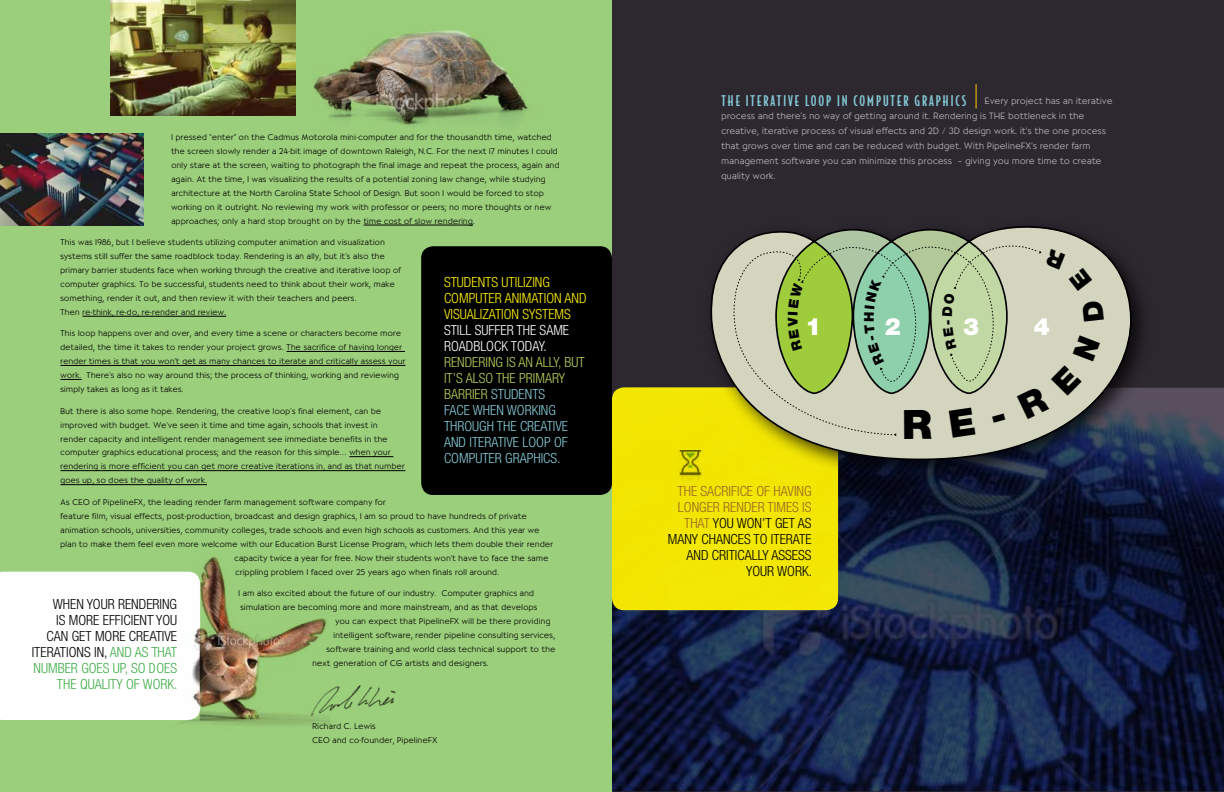
<style>
.page{position:relative;width:1224px;height:792px;background:#fff}
.page>*{position:absolute;margin:0;border:0;box-sizing:border-box;transform-origin:0 0}
.t1{font:900 40.5px "Helvetica Neue LT Std";color:#000}
.t2{font:900 24px "Helvetica Neue LT Std";color:#fff}
.t3{font:300 condensed 14px/16px "Helvetica Neue LT Std";color:#000;text-align:right}
.t4{font:300 condensed 14px/16px "Helvetica Neue LT Std";color:#84cad7}
.t5{font:300 condensed 14px/16px "Helvetica Neue LT Std";color:#fff200}
.t6{font:500 14px "Bodega Sans";letter-spacing:.14em;color:#84cad7}
.t7{font:300 condensed 14px/16px "Helvetica Neue LT Std";color:#fff}
.t8{font:9px/15px "Cg Bernhardt Lt";letter-spacing:.05em;color:#bcbec0}
.t9{font:8.2px/14px "Cg Bernhardt Lt";letter-spacing:.05em;color:#000}
.s1{color:#b3ce5b}
.s2{color:#41ad49}
.s3{color:#9b672a}
</style>
<div class="page">
<div style="left:0;top:0;width:612px;height:792px;background:#9ccf7c"></div>
<hr style="left:364px;top:225px;width:109px;height:1px;background:#000">
<hr style="left:82px;top:316px;width:144px;height:1px;background:#000">
<hr style="left:287px;top:351px;width:118px;height:1px;background:#000">
<hr style="left:60px;top:365px;width:345px;height:1px;background:#000">
<svg style="left:60px;top:379px;width:22px;height:1px"></svg>
<hr style="left:349px;top:456px;width:44px;height:1px;background:#000">
<hr style="left:60px;top:470px;width:345px;height:1px;background:#000">
<hr style="left:60px;top:484px;width:147px;height:1px;background:#000">
<div style="left:612px;top:0;width:612px;height:792px;background:#2d2830"></div>
<img style="left:612px;top:388px;width:612px;height:403px">
<svg style="left:976px;top:84px;width:1px;height:25px"></svg>
<img style="left:0;top:134px;width:144px;height:91px">
<img style="left:111px;top:0;width:185px;height:116px">
<div style="left:421px;top:246px;width:191px;height:249px;background:#000;border-radius:12px"></div>
<div style="left:612px;top:387px;width:226px;height:223px;background:#f2e602;border-radius:12px"></div>
<img style="left:279px;top:23px;width:249px;height:103px">
<div style="left:0;top:571px;width:152px;height:149px;background:#fff"></div>
<img style="left:152px;top:557px;width:175px;height:169px">
<div style="left:702px;top:217px;width:453px;height:266px;background:#000;opacity:.75"></div>
<svg style="left:708px;top:224px;width:424px;height:240px"></svg>
<img style="left:678px;top:450px;width:27px;height:30px">
<img style="left:293px;top:673px;width:103px;height:51px">
<svg style="left:732px;top:230px;width:372px;height:207px;background:#b4c499"></svg>
<p class="t9" style="left:171px;top:130px;width:390px">I pressed “enter” on the Cadmus Motorola mini-computer and for the thousandth time, watched the screen slowly render a 24-bit image of downtown Raleigh, N.C. For the next 17 minutes I could only stare at the screen, waiting to photograph the final image and repeat the process, again and again. At the time, I was visualizing the results of a potential zoning law change, while studying architecture at the North Carolina State School of Design. But soon I would be forced to stop working on it outright. No reviewing my work with professor or peers; no more thoughts or new approaches; only a hard stop brought on by the time cost of slow rendering.</p>
<p class="t9" style="left:60px;top:235px;width:342px">This was 1986, but I believe students utilizing computer animation and visualization systems still suffer the same roadblock today. Rendering is an ally, but it’s also the primary barrier students face when working through the creative and iterative loop of computer graphics. To be successful, students need to think about their work, make something, render it out, and then review it with their teachers and peers.<br>Then re-think, re-do, re-render and review.</p>
<p class="t9" style="left:60px;top:327px;width:347px">This loop happens over and over, and every time a scene or characters become more detailed, the time it takes to render your project grows. The sacrifice of having longer render times is that you won’t get as many chances to iterate and critically assess your work. There’s also no way around this; the process of thinking, working and reviewing simply takes as long as it takes.</p>
<p class="t9" style="left:60px;top:404px;width:346px">But there is also some hope. Rendering, the creative loop’s final element, can be improved with budget. We’ve seen it time and time again, schools that invest in render capacity and intelligent render management see immediate benefits in the computer graphics educational process; and the reason for this simple… when your rendering is more efficient you can get more creative iterations in, and as that number goes up, so does the quality of work.</p>
<p class="t9" style="left:60px;top:495px;width:327px">As CEO of PipelineFX, the leading render farm management software company for</p>
<p class="t9" style="left:60px;top:509px;width:468px">feature film, visual effects, post-production, broadcast and design graphics, I am so proud to have hundreds of private</p>
<p class="t9" style="left:60px;top:523px;width:480px">animation schools, universities, community colleges, trade schools and even high schools as customers. And this year we</p>
<p class="t9" style="left:60px;top:537px;width:494px">plan to make them feel even more welcome with our Education Burst License Program, which lets them double their render</p>
<p class="t9" style="left:234px;top:551px;width:315px">capacity twice a year for free. Now their students won’t have to face the same</p>
<p class="t9" style="left:235px;top:565px;width:265px">crippling problem I faced over 25 years ago when finals roll around.</p>
<p class="t9" style="left:238px;top:586px;width:297px">I am also excited about the future of our industry. Computer graphics and</p>
<p class="t9" style="left:240px;top:600px;width:298px">simulation are becoming more and more mainstream, and as that develops</p>
<p class="t9" style="left:335px;top:614px;width:216px">you can expect that PipelineFX will be there providing</p>
<p class="t9" style="left:333px;top:628px;width:223px">intelligent software, render pipeline consulting services,</p>
<p class="t9" style="left:326px;top:642px;width:230px">software training and world class technical support to the</p>
<p class="t9" style="left:312px;top:656px;width:178px">next generation of CG artists and designers.</p>
<h3 class="t5" style="left:444px;top:274px;width:144px">STUDENTS UTILIZING<br>COMPUTER ANIMATION AND<br>VISUALIZATION SYSTEMS</h3>
<h3 class="t7" style="left:444px;top:322px;width:127px">STILL SUFFER THE SAME<br>ROADBLOCK TODAY.</h3>
<h3 class="t4" style="left:444px;top:354px;width:142px"><span class="s1">RENDERING IS AN ALLY, BUT<br>IT’S ALSO THE PRIMARY<br>BARRIER</span> STUDENTS<br>FACE WHEN WORKING<br>THROUGH THE CREATIVE<br>AND ITERATIVE LOOP OF<br>COMPUTER GRAPHICS.</h3>
<h3 class="t3" style="left:32px;top:596px;width:147px">WHEN YOUR RENDERING<br>IS MORE EFFICIENT YOU<br>CAN GET MORE CREATIVE<br>ITERATIONS IN, <span class="s2">AND AS THAT<br>NUMBER GOES UP, SO DOES<br>THE QUALITY OF WORK.</span></h3>
<p class="t9" style="left:312px;top:719px;width:126px">Richard C. Lewis<br>CEO and co-founder, PipelineFX</p>
<h3 class="t6" style="left:721px;top:92px;width:247px">THE ITERATIVE LOOP IN COMPUTER GRAPHICS</h3>
<p class="t8" style="left:721px;top:93px;width:392px;text-indent:263px">Every project has an iterative process and there’s no way of getting around it. Rendering is THE bottleneck in the creative, iterative process of visual effects and 2D / 3D design work. it’s the one process that grows over time and can be reduced with budget. With PipelineFX’s render farm management software you can minimize this process – giving you more time to create quality work.</p>
<h2 class="t2" style="left:806px;top:312px;width:18px">1</h2>
<h2 class="t2" style="left:885px;top:312px;width:18px">2</h2>
<h2 class="t2" style="left:963px;top:312px;width:18px">3</h2>
<h2 class="t2" style="left:1034px;top:312px;width:18px">4</h2>
<h3 class="t3" style="left:668px;top:483px;width:146px"><span class="s3">THE SACRIFICE OF HAVING<br>LONGER RENDER TIMES IS<br>THAT</span> YOU WON’T GET AS<br>MANY CHANCES TO ITERATE<br>AND CRITICALLY ASSESS<br>YOUR WORK.</h3>
<h1 class="t1" style="left:902px;top:401px;width:32px">R</h1>
</div>
